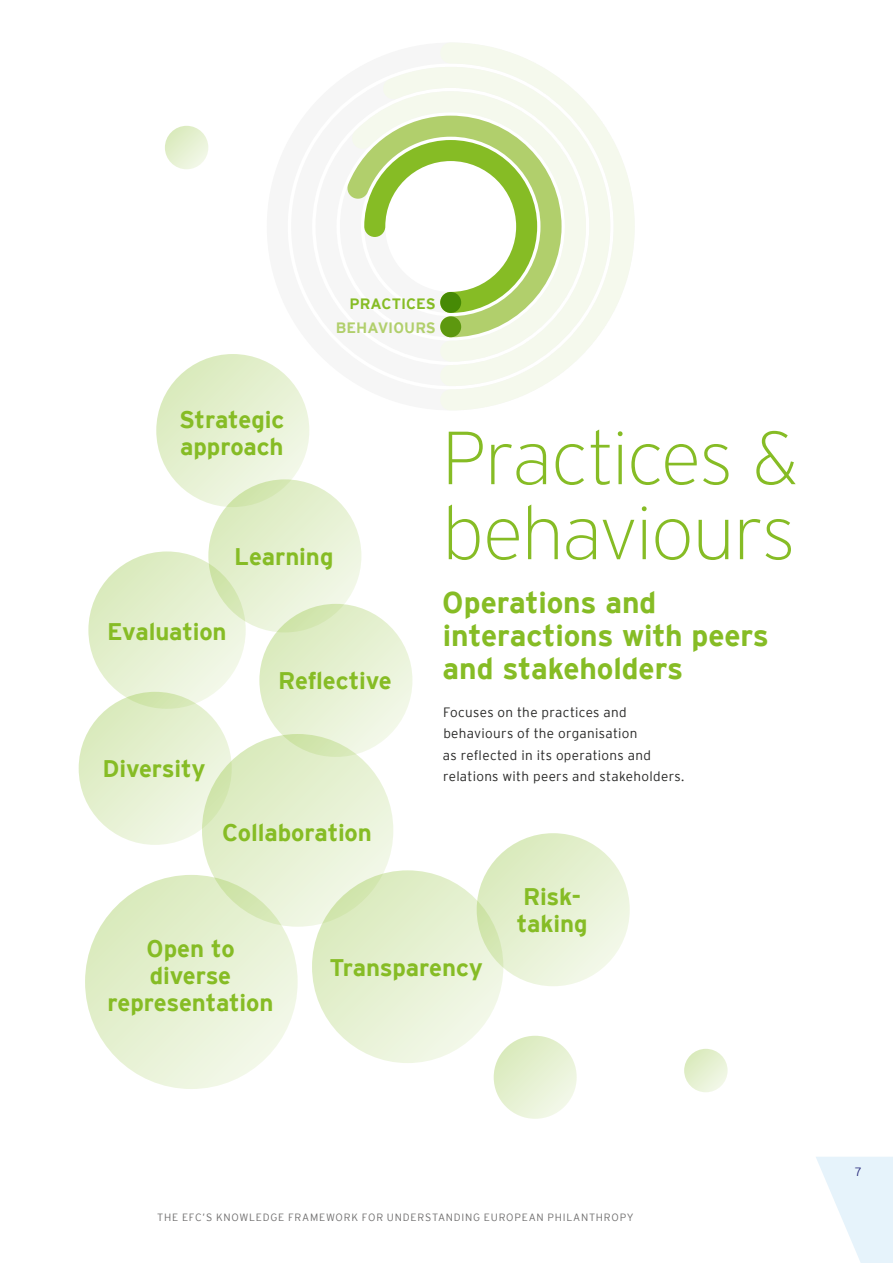
<style>
.page{position:relative;width:893px;height:1263px;background:#fff}
.page>*{position:absolute;margin:0;border:0;box-sizing:border-box;transform-origin:0 0}
.t1{font:200 75px/75px "Interstate";letter-spacing:-.02em;color:#86bc25}
.t2{font:700 30px/33px "Interstate";letter-spacing:-.005em;color:#86bc25}
.t3{font:700 24px/27px "Interstate";letter-spacing:-.005em;color:#86bc25}
.t4{font:700 15px "Interstate";color:#b1cf6c}
.t5{font:700 15px "Interstate";color:#86bc25}
.t6{font:300 13.5px/21px "Interstate";letter-spacing:.02em;color:#282827}
.t7{font:300 12px "Interstate";color:#2d2f7f}
.t8{font:300 10.5px "Interstate";letter-spacing:.07em;color:#706f6f}
</style>
<div class="page">
<svg style="left:816px;top:1157px;width:77px;height:106px"></svg>
<svg style="left:351px;top:110px;width:31px;height:127px"></svg>
<svg style="left:382px;top:67px;width:58px;height:167px"></svg>
<svg style="left:440px;top:43px;width:195px;height:367px"></svg>
<div style="left:440px;top:316px;width:21px;height:21px;background:#5d980f;border-radius:50%"></div>
<div style="left:440px;top:292px;width:21px;height:21px;background:#468a05;border-radius:50%"></div>
<svg style="left:156px;top:354px;width:153px;height:153px;background:#e5f0d1"></svg>
<svg style="left:208px;top:479px;width:153px;height:153px;background:#e5f0d0"></svg>
<svg style="left:79px;top:692px;width:153px;height:153px;background:#e5f0d2"></svg>
<svg style="left:259px;top:604px;width:153px;height:153px;background:#e5f0d0"></svg>
<svg style="left:477px;top:833px;width:153px;height:153px;background:#e6f1d2"></svg>
<svg style="left:202px;top:734px;width:191px;height:193px;background:#e4f0d0"></svg>
<svg style="left:85px;top:875px;width:213px;height:214px;background:#e5f0d1"></svg>
<svg style="left:312px;top:870px;width:191px;height:193px;background:#e5f0d0"></svg>
<svg style="left:88px;top:551px;width:158px;height:158px;background:#e4efcf"></svg>
<svg style="left:494px;top:1036px;width:83px;height:83px;background:#e6f1d2"></svg>
<svg style="left:684px;top:1049px;width:44px;height:43px"></svg>
<svg style="left:165px;top:126px;width:43px;height:43px"></svg>
<p class="t5" style="left:350px;top:296px;width:88px">PRACTICES</p>
<p class="t4" style="left:336px;top:320px;width:102px">BEHAVIOURS</p>
<p class="t3" style="left:179px;top:406px;width:106px">Strategic approach</p>
<p class="t3" style="left:234px;top:543px;width:101px">Learning</p>
<p class="t3" style="left:107px;top:618px;width:121px">Evaluation</p>
<p class="t3" style="left:278px;top:667px;width:115px">Reflective</p>
<p class="t3" style="left:103px;top:755px;width:105px">Diversity</p>
<p class="t3" style="left:222px;top:818px;width:151px">Collaboration</p>
<h1 class="t1" style="left:441px;top:420px;width:359px">Practices &amp; behaviours</h1>
<p class="t2" style="left:442px;top:586px;width:328px">Operations and interactions with peers and stakeholders</p>
<p class="t6" style="left:443px;top:702px;width:243px">Focuses on the practices and behaviours of the organisation<br>as reflected in its operations and relations with peers and stakeholders.</p>
<p class="t3" style="left:517px;top:883px;width:72px">Risk&shy;taking</p>
<p class="t3" style="left:108px;top:935px;width:167px;text-align:center">Open to diverse representation</p>
<p class="t3" style="left:330px;top:954px;width:155px">Transparency</p>
<p class="t8" style="left:157px;top:1211px;width:478px">THE EFC’S KNOWLEDGE FRAMEWORK FOR UNDERSTANDING EUROPEAN PHILANTHROPY</p>
<p class="t7" style="left:855px;top:1165px;width:8px">7</p>
</div>
